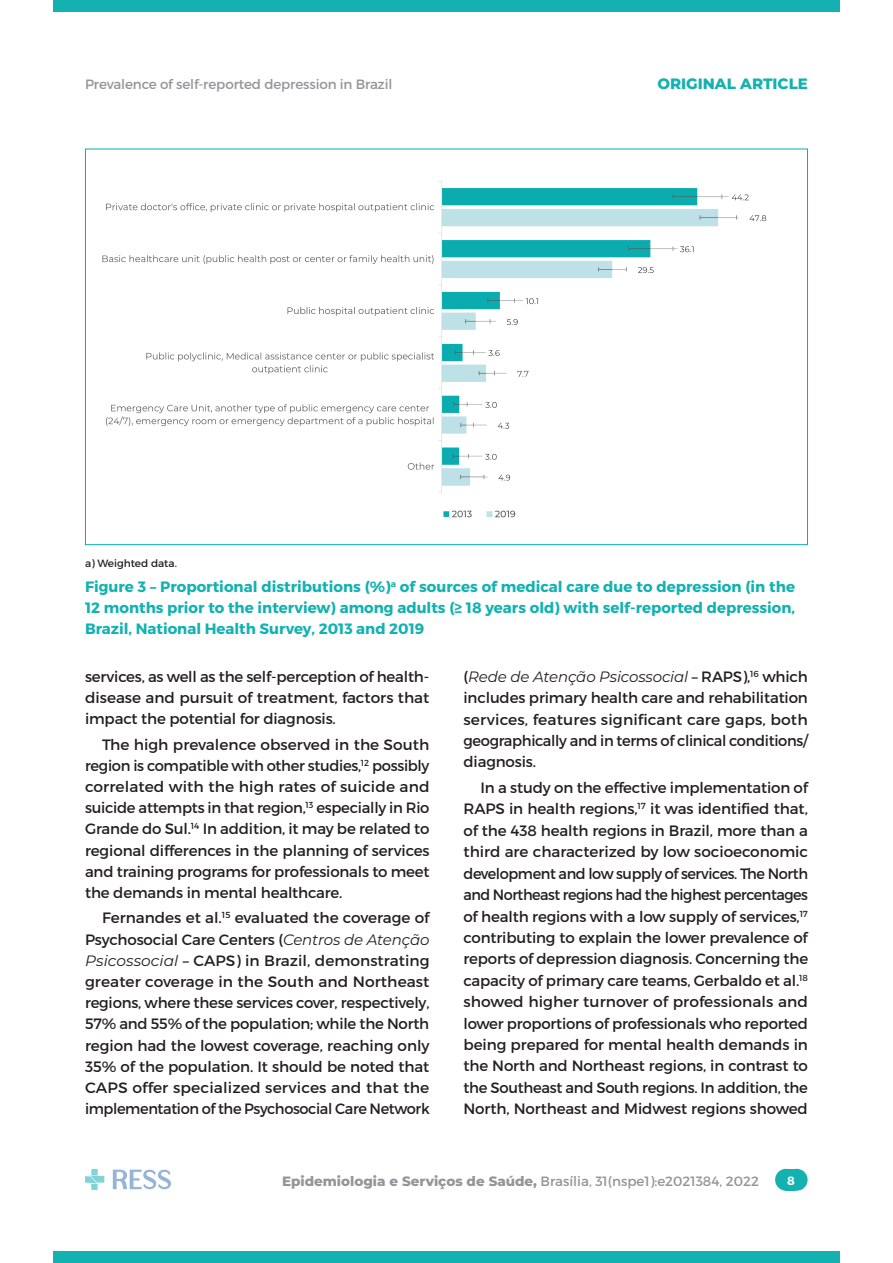
<style>
.page{position:relative;width:893px;height:1263px;background:#fff}
.page>*{position:absolute;margin:0;border:0;box-sizing:border-box;transform-origin:0 0}
.texto_nor{font:15px/21.5px "Montserrat";letter-spacing:-.01em;color:#231f20;text-align:justify}
.titulo_fig{font:700 15px/21px "Montserrat";color:#13b2b1;text-align:justify}
.t1{font:800 15px "Montserrat";color:#13b2b1}
.t2{font:13.5px "Montserrat";letter-spacing:-.01em;color:#939598}
.t3{font:700 12px "Montserrat";color:#fff}
.legenda_esq2{font:10.5px "Montserrat";color:#231f20}
.s1{font-style:italic}
.s2{font-weight:800}
</style>
<div class="page">
<div style="left:53px;top:1251px;width:787px;height:12px;background:#13b2b1"></div>
<div style="left:53px;top:0;width:787px;height:11px;background:#13b2b1"></div>
<img style="left:85px;top:1170px;width:85px;height:20px">
<div style="left:775px;top:1169px;width:22px;height:22px;background:#13b2b1;border-radius:50%"></div>
<div style="left:786px;top:1169px;width:22px;height:22px;background:#13b2b1;border-radius:50%"></div>
<div style="left:786px;top:1169px;width:10px;height:22px;background:#13b2b1"></div>
<img style="left:102px;top:181px;width:665px;height:337px">
<p class="t2" style="left:85px;top:76px;width:309px">Prevalence of self-reported depression in Brazil</p>
<p class="t1" style="left:657px;top:73px;width:152px">ORIGINAL ARTICLE</p>
<p class="legenda_esq2" style="left:85px;top:557px;width:93px">a) Weighted data.</p>
<p class="titulo_fig" style="left:85px;top:577px;width:712px">Figure 3 – Proportional distributions (%)<sup>a</sup> of sources of medical care due to depression (in the 12 months prior to the interview) among adults (≥ 18 years old) with self-reported depression, Brazil, National Health Survey, 2013 and 2019</p>
<p class="texto_nor" style="left:85px;top:666px;width:346px">services, as well as the self-perception of health&shy;disease and pursuit of treatment, factors that impact the potential for diagnosis.</p>
<p class="texto_nor" style="left:85px;top:734px;width:346px;text-indent:17px">The high prevalence observed in the South region is compatible with other studies,<sup>12</sup> possibly correlated with the high rates of suicide and suicide attempts in that region,<sup>13</sup> especially in Rio Grande do Sul.<sup>14</sup> In addition, it may be related to regional differences in the planning of services and training programs for professionals to meet the demands in mental healthcare.</p>
<p class="texto_nor" style="left:85px;top:907px;width:346px;text-indent:17px">Fernandes et al.<sup>15</sup> evaluated the coverage of Psychosocial Care Centers (<span class="s1">Centros de Atenção Psicossocial</span> – CAPS) in Brazil, demonstrating greater coverage in the South and Northeast regions, where these services cover, respectively, 57% and 55% of the population; while the North region had the lowest coverage, reaching only 35% of the population. It should be noted that CAPS offer specialized services and that the implementation of the Psychosocial Care Network</p>
<p class="texto_nor" style="left:463px;top:666px;width:346px">(<span class="s1">Rede de Atenção Psicossocial</span> – RAPS),<sup>16</sup> which includes primary health care and rehabilitation services, features significant care gaps, both geographically and in terms of clinical conditions/ diagnosis.</p>
<p class="texto_nor" style="left:463px;top:777px;width:346px;text-indent:17px">In a study on the effective implementation of RAPS in health regions,<sup>17</sup> it was identified that, of the 438 health regions in Brazil, more than a third are characterized by low socioeconomic development and low supply of services. The North and Northeast regions had the highest percentages of health regions with a low supply of services,<sup>17 </sup>contributing to explain the lower prevalence of reports of depression diagnosis. Concerning the capacity of primary care teams, Gerbaldo et al.<sup>18 </sup>showed higher turnover of professionals and lower proportions of professionals who reported being prepared for mental health demands in the North and Northeast regions, in contrast to the Southeast and South regions. In addition, the North, Northeast and Midwest regions showed</p>
<p class="t2" style="left:282px;top:1173px;width:478px"><span class="s2">Epidemiologia e Serviços de Saúde,</span> Brasília, 31(nspe1):e2021384, 2022</p>
<p class="t3" style="left:787px;top:1173px;width:9px">8</p>
</div>
